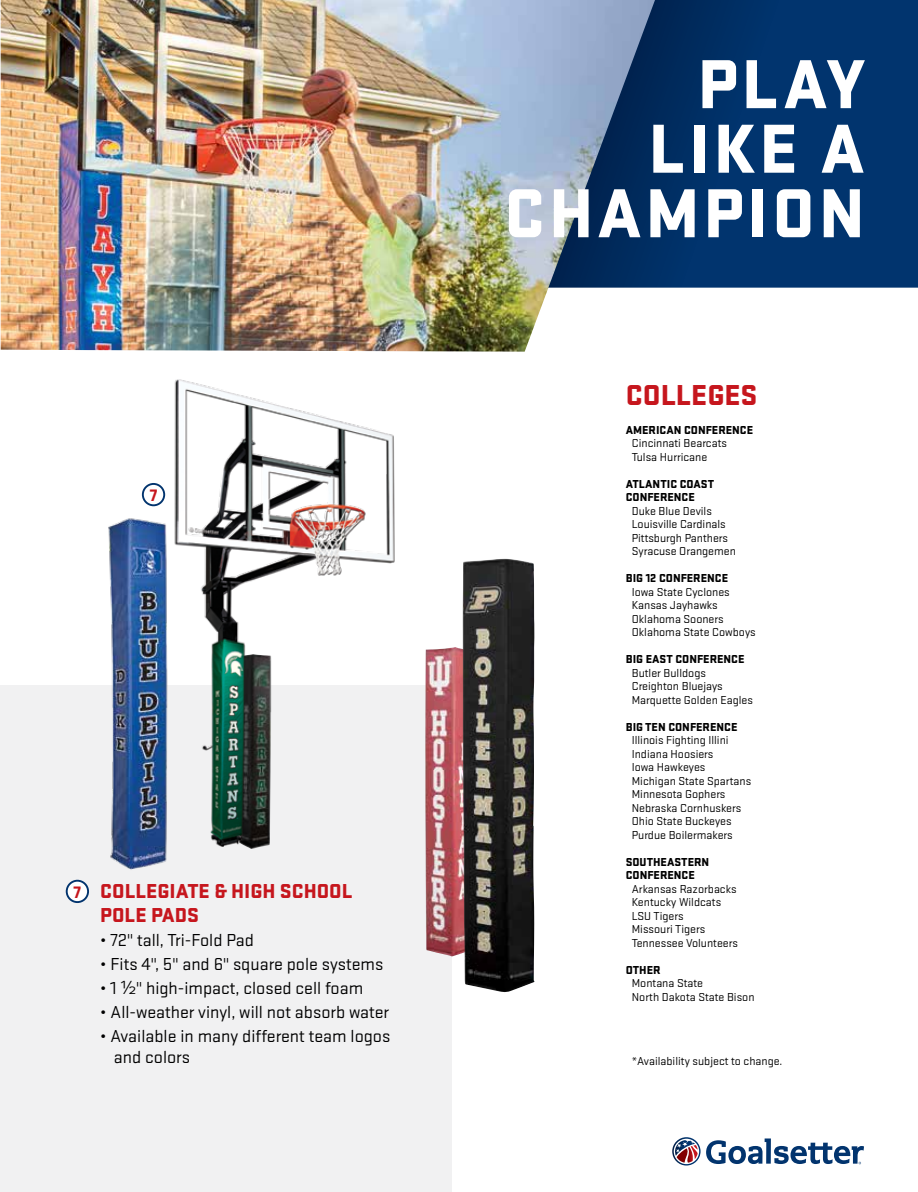
<style>
.page{position:relative;width:918px;height:1192px;background:#fff}
.page>*{position:absolute;margin:0;border:0;box-sizing:border-box;transform-origin:0 0}
.t1{font:900 72px/64.5px "Stratum 1";letter-spacing:.05em;color:#fff;text-align:right}
.t2{font:900 30px "Stratum 1";color:#c6161d}
.t3{font:900 21px/24px "Stratum 1";color:#c6161d}
.t4{font:18px/21px "Stratum 1";color:#000}
.t5{font:900 17.25px "Stratum 1";color:#c6161d}
.t6{font:12px/13.5px "Stratum 1";color:#000}
.t7{font:900 12px/13.5px "Stratum 1";color:#000}
.s1{font-family:"Co Headline";font-weight:300}
</style>
<div class="page">
<svg style="left:672px;top:1137px;width:192px;height:28px"></svg>
<svg style="left:655px;top:0;width:263px;height:288px;background:#01326b"></svg>
<img style="left:1px;top:0;width:654px;height:351px">
<div style="left:0;top:685px;width:451px;height:506px;background:#f1f1f2"></div>
<img style="left:425px;top:647px;width:38px;height:309px">
<img style="left:463px;top:558px;width:72px;height:434px">
<img style="left:108px;top:501px;width:59px;height:369px">
<div style="left:67px;top:880px;width:21px;height:22px;background:#fff;border-radius:50%"></div>
<div style="left:66px;top:879px;width:23px;height:24px;border:2px solid #02346e;border-radius:50%"></div>
<div style="left:143px;top:484px;width:21px;height:21px;background:#fff;border-radius:50%"></div>
<div style="left:142px;top:483px;width:23px;height:23px;border:2px solid #02346e;border-radius:50%"></div>
<img style="left:155px;top:351px;width:255px;height:509px">
<h3 class="t5" style="left:150px;top:482px;width:9px">7</h3>
<h3 class="t5" style="left:74px;top:879px;width:9px">7</h3>
<h3 class="t3" style="left:100px;top:877px;width:254px">COLLEGIATE &amp; HIGH SCHOOL<br>POLE PADS</h3>
<h3 class="t4" style="left:100px;top:928px;width:155px">• 72" tall, Tri-Fold Pad</h3>
<h3 class="t4" style="left:100px;top:952px;width:284px">• Fits 4", 5" and 6" square pole systems</h3>
<h3 class="t4" style="left:100px;top:976px;width:265px">• 1 <span class="s1">½</span>" high-impact, closed cell foam</h3>
<h3 class="t4" style="left:100px;top:1000px;width:290px">• All-weather vinyl, will not absorb water</h3>
<h3 class="t4" style="left:114px;top:1024px;width:278px;text-indent:-14px">• Available in many different team logos and colors</h3>
<h1 class="t1" style="left:504px;top:47px;width:362px">PLAY<br>LIKE A<br>CHAMPION</h1>
<h2 class="t2" style="left:626px;top:373px;width:133px">COLLEGES</h2>
<p class="t7" style="left:626px;top:422px;width:129px">AMERICAN CONFERENCE</p>
<p class="t6" style="left:632px;top:436px;width:97px">Cincinnati Bearcats<br>Tulsa Hurricane</p>
<p class="t7" style="left:626px;top:476px;width:90px">ATLANTIC COAST<br>CONFERENCE</p>
<p class="t6" style="left:632px;top:503px;width:106px">Duke Blue Devils<br>Louisville Cardinals<br>Pittsburgh Panthers<br>Syracuse Orangemen</p>
<p class="t7" style="left:626px;top:570px;width:104px">BIG 12 CONFERENCE</p>
<p class="t6" style="left:632px;top:584px;width:125px">Iowa State Cyclones<br>Kansas Jayhawks<br>Oklahoma Sooners<br>Oklahoma State Cowboys</p>
<p class="t7" style="left:626px;top:651px;width:120px">BIG EAST CONFERENCE</p>
<p class="t6" style="left:632px;top:665px;width:123px">Butler Bulldogs<br>Creighton Bluejays<br>Marquette Golden Eagles</p>
<p class="t7" style="left:626px;top:719px;width:113px">BIG TEN CONFERENCE</p>
<p class="t6" style="left:632px;top:733px;width:121px">Illinois Fighting Illini<br>Indiana Hoosiers<br>Iowa Hawkeyes<br>Michigan State Spartans<br>Minnesota Gophers<br>Nebraska Cornhuskers<br>Ohio State Buckeyes<br>Purdue Boilermakers</p>
<p class="t7" style="left:626px;top:854px;width:85px">SOUTHEASTERN<br>CONFERENCE</p>
<p class="t6" style="left:632px;top:881px;width:108px">Arkansas Razorbacks<br>Kentucky Wildcats<br>LSU Tigers<br>Missouri Tigers<br>Tennessee Volunteers</p>
<p class="t7" style="left:626px;top:962px;width:36px">OTHER</p>
<p class="t6" style="left:632px;top:976px;width:124px">Montana State<br>North Dakota State Bison</p>
<p class="t6" style="left:632px;top:1053px;width:152px">*Availability subject to change.</p>
</div>
